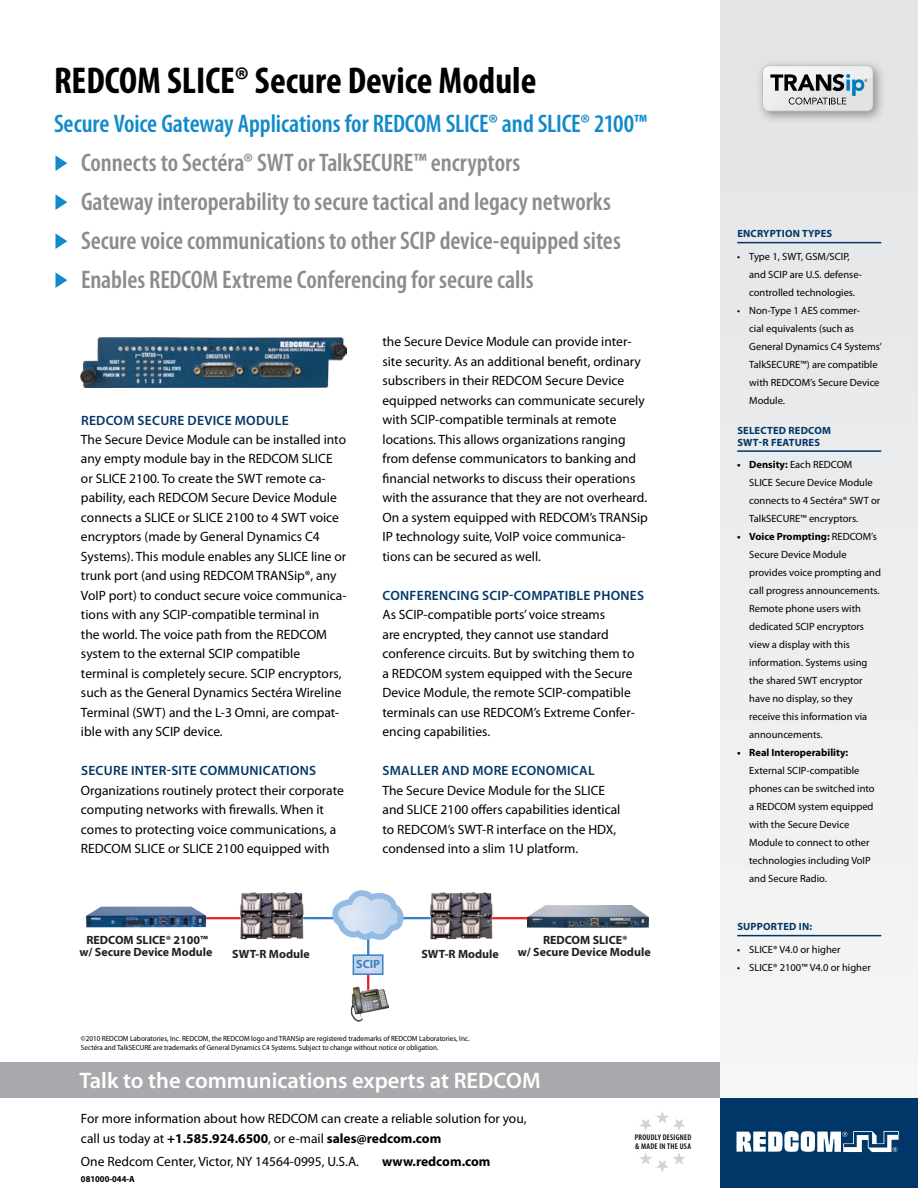
<style>
.page{position:relative;width:918px;height:1188px;background:#fff}
.page>*{position:absolute;margin:0;border:0;box-sizing:border-box;transform-origin:0 0}
.t1{font:700 condensed 37.5px "Myriad Pro";color:#000}
.t2{font:600 condensed 25.5px/39px "Myriad Pro";letter-spacing:-.005em;color:#8a8c8e}
.t3{font:600 condensed 25.5px "Myriad Pro";letter-spacing:-.005em;color:#118acb}
.t4{font:600 22.5px "Myriad Pro";color:#fff}
.t5{font:13.5px/19.5px "Myriad Pro";color:#000}
.t6{font:600 13.5px "Myriad Pro";letter-spacing:.02em;color:#003768}
.t7{font:700 13.5px "Myriad Pro";color:#000}
.t8{font:700 12px/12px "Myriad Pro";color:#231f20;text-align:center}
.t9{font:700 12px "Myriad Pro";color:#3a81c3}
.t10{font:10.5px/18px "Myriad Pro";color:#000}
.t11{font:700 10.5px "Myriad Pro";letter-spacing:.02em;color:#003768}
.t12{font:700 10.5px "Myriad Pro";color:#000}
.t13{font:700 9px "Myriad Pro";color:#000;scale:.95 1}
.t14{font:600 condensed 8.25px/8.2px "Myriad Pro";letter-spacing:.03em;color:#000}
.t15{font:7.5px/9px "Myriad Pro";color:#000;scale:.95 1}
.s1{font-weight:700}
</style>
<div class="page">
<div style="left:720px;top:1098px;width:198px;height:90px;background:#003768"></div>
<svg style="left:640px;top:1111px;width:45px;height:20px"></svg>
<svg style="left:640px;top:1153px;width:45px;height:19px"></svg>
<div style="left:0;top:1062px;width:720px;height:36px;background:#a7a9ac"></div>
<div style="left:720px;top:0;width:198px;height:1098px;background:#eceded"></div>
<svg style="left:736px;top:1131px;width:163px;height:21px"></svg>
<hr style="left:737px;top:242px;width:144px;height:1px;background:#003768">
<hr style="left:737px;top:450px;width:144px;height:2px;background:#003768">
<hr style="left:737px;top:935px;width:144px;height:1px;background:#003768">
<svg style="left:56px;top:155px;width:11px;height:16px"></svg>
<svg style="left:56px;top:194px;width:11px;height:16px"></svg>
<svg style="left:56px;top:233px;width:11px;height:16px"></svg>
<svg style="left:56px;top:272px;width:11px;height:16px"></svg>
<hr style="left:197px;top:917px;width:50px;height:2px;background:#ed2224">
<hr style="left:491px;top:917px;width:51px;height:2px;background:#ed2224">
<hr style="left:293px;top:917px;width:158px;height:2px;background:#3a81c3">
<hr style="left:367px;top:969px;width:2px;height:35px;background:#ed2224">
<hr style="left:367px;top:924px;width:2px;height:35px;background:#3a81c3">
<img style="left:350px;top:986px;width:39px;height:36px">
<svg style="left:332px;top:890px;width:72px;height:50px"></svg>
<img style="left:85px;top:906px;width:122px;height:22px">
<img style="left:239px;top:892px;width:65px;height:48px">
<img style="left:428px;top:892px;width:65px;height:48px">
<img style="left:528px;top:906px;width:121px;height:22px">
<svg style="left:355px;top:956px;width:27px;height:17px"></svg>
<div style="left:353px;top:954px;width:31px;height:21px;border:1px solid #3a81c3"></div>
<div style="left:755px;top:58px;width:131px;height:66px;background:#000;opacity:.4"></div>
<svg style="left:763px;top:66px;width:110px;height:45px"></svg>
<img style="left:81px;top:338px;width:265px;height:49px">
<h1 class="t1" style="left:54px;top:60px;width:484px">REDCOM SLICE® Secure Device Module</h1>
<h2 class="t3" style="left:54px;top:110px;width:595px">Secure Voice Gateway Applications for REDCOM SLICE® and SLICE® 2100™</h2>
<p class="t2" style="left:81px;top:143px;width:541px">Connects to Sectéra® SWT or TalkSECURE™ encryptors<br>Gateway interoperability to secure tactical and legacy networks Secure voice communications to other SCIP device-equipped sites Enables REDCOM Extreme Conferencing for secure calls</p>
<p class="t6" style="left:81px;top:412px;width:165px">REDCOM SECURE DEVICE MOD</p>
<p class="t6" style="left:266px;top:412px;width:23px">ULE</p>
<p class="t5" style="left:81px;top:430px;width:267px">The Secure Device Module can be installed into any empty module bay in the REDCOM SLICE or SLICE 2100. To create the SWT remote ca&shy;pability, each REDCOM Secure Device Module connects a SLICE or SLICE 2100 to 4 SWT voice encryptors (made by General Dynamics C4<br>Systems). This module enables any SLICE line or trunk port (and using REDCOM TRANSip®, any VoIP port) to conduct secure voice communica&shy;tions with any SCIP-compatible terminal in<br>the world. The voice path from the REDCOM system to the external SCIP compatible terminal is completely secure. SCIP encryptors, such as the General Dynamics Sectéra Wireline Terminal (SWT) and the L-3 Omni, are compat&shy;ible with any SCIP device.</p>
<p class="t6" style="left:81px;top:763px;width:130px">SECURE INTER-SITE COMM</p>
<p class="t6" style="left:240px;top:763px;width:76px">UNICATIONS</p>
<p class="t5" style="left:81px;top:781px;width:264px">Organizations routinely protect their corporate computing networks with firewalls. When it comes to protecting voice communications, a REDCOM SLICE or SLICE 2100 equipped with</p>
<p class="t5" style="left:382px;top:332px;width:267px">the Secure Device Module can provide inter&shy;site security. As an additional benefit, ordinary subscribers in their REDCOM Secure Device equipped networks can communicate securely with SCIP-compatible terminals at remote locations. This allows organizations ranging from defense communicators to banking and financial networks to discuss their operations with the assurance that they are not overheard.<br>On a system equipped with REDCOM’s TRANSip IP technology suite, VoIP voice communica&shy;tions can be secured as well.</p>
<p class="t6" style="left:383px;top:588px;width:255px">CONFERENCING SCIP-COMPATIBLE PHONES</p>
<p class="t5" style="left:382px;top:605px;width:254px">As SCIP-compatible ports’ voice streams<br>are encrypted, they cannot use standard conference circuits. But by switching them to a REDCOM system equipped with the Secure Device Module, the remote SCIP-compatible terminals can use REDCOM’s Extreme Confer&shy;encing capabilities.</p>
<p class="t6" style="left:383px;top:763px;width:100px">SMALLER AND MORE</p>
<p class="t6" style="left:512px;top:763px;width:9px">ECO</p>
<p class="t6" style="left:537px;top:763px;width:60px">NOMICAL</p>
<p class="t5" style="left:382px;top:781px;width:239px">The Secure Device Module for the SLICE and SLICE 2100 offers capabilities identical to REDCOM’s SWT-R interface on the HDX, condensed into a slim 1U platform.</p>
<p class="t8" style="left:79px;top:934px;width:134px">REDCOM SLICE® 2100™ w/ Secure Device Module</p>
<p class="t8" style="left:232px;top:947px;width:79px">SWT-R Module</p>
<p class="t9" style="left:356px;top:957px;width:25px">SCIP</p>
<p class="t8" style="left:543px;top:934px;width:86px">REDCOM SLICE®</p>
<p class="t8" style="left:421px;top:947px;width:79px">SWT-R Module</p>
<p class="t8" style="left:518px;top:946px;width:134px">w/ Secure Device Module</p>
<p class="t15" style="left:81px;top:1034px;width:411px">©2010 REDCOM Laboratories, Inc. REDCOM, the REDCOM logo and TRANSip are registered trademarks of REDCOM Laboratories, Inc.<br>Sectéra and TalkSECURE are trademarks of General Dynamics C4 Systems. Subject to change without notice or obligation.</p>
<h3 class="t4" style="left:79px;top:1068px;width:463px">TALK TO THE COMMUNICATIONS EXPERTS AT REDCOM</h3>
<p class="t5" style="left:81px;top:1109px;width:447px">For more information about how REDCOM can create a reliable solution for you, call us today at <span class="s1">+1.585.924.6500</span>, or e-mail <span class="s1">sales@redcom.com</span></p>
<p class="t5" style="left:81px;top:1152px;width:280px">One Redcom Center, Victor, NY 14564-0995, U.S.A.</p>
<p class="t7" style="left:382px;top:1154px;width:110px">www.redcom.com</p>
<p class="t13" style="left:81px;top:1174px;width:58px">081000-044-A</p>
<p class="t14" style="left:635px;top:1133px;width:58px">PROUDLY DESIGNED &amp; MADE IN THE USA</p>
<p class="t11" style="left:737px;top:228px;width:96px">Encryption types</p>
<p class="t10" style="left:749px;top:248px;width:114px;text-indent:-12px">• Type 1, SWT, GSM/SCIP, and SCIP are U.S. defense&shy;controlled technologies.</p>
<p class="t10" style="left:749px;top:302px;width:134px;text-indent:-12px">• Non-Type 1 AES commer-<br>cial equivalents (such as<br>General Dynamics C4 Systems’<br>TalkSECURE™) are compatible with REDCOM’s Secure Device<br>Module.</p>
<p class="t11" style="left:737px;top:424px;width:72px">Selected REDCO</p>
<p class="t11" style="left:822px;top:424px;width:10px">M</p>
<p class="t11" style="left:737px;top:436px;width:84px">SWT-R Features</p>
<p class="t10" style="left:749px;top:456px;width:133px;text-indent:-12px"><span class="s1">• Density:</span> Each REDCOM<br>SLICE Secure Device Module connects to 4 Sectéra® SWT or<br>TalkSECURE™ encryptors.</p>
<p class="t10" style="left:749px;top:528px;width:133px;text-indent:-12px"><span class="s1">• Voice Prompting:</span> REDCOM’s<br>Secure Device Module provides voice prompting and call progress announcements.<br>Remote phone users with dedicated SCIP encryptors view a display with this information. Systems using the shared SWT encryptor have no display, so they receive this information via announcements.</p>
<p class="t12" style="left:737px;top:747px;width:113px">• Real Interoperability:</p>
<p class="t10" style="left:749px;top:762px;width:127px">External SCIP-compatible phones can be switched into a REDCOM system equipped with the Secure Device<br>Module to connect to other technologies including VoIP and Secure Radio.</p>
<p class="t11" style="left:737px;top:921px;width:76px">Supportedin:</p>
<p class="t10" style="left:737px;top:940px;width:105px">• SLICE® V4.0 or higher</p>
<p class="t10" style="left:737px;top:958px;width:135px">• SLICE® 2100™ V4.0 or higher</p>
</div>
